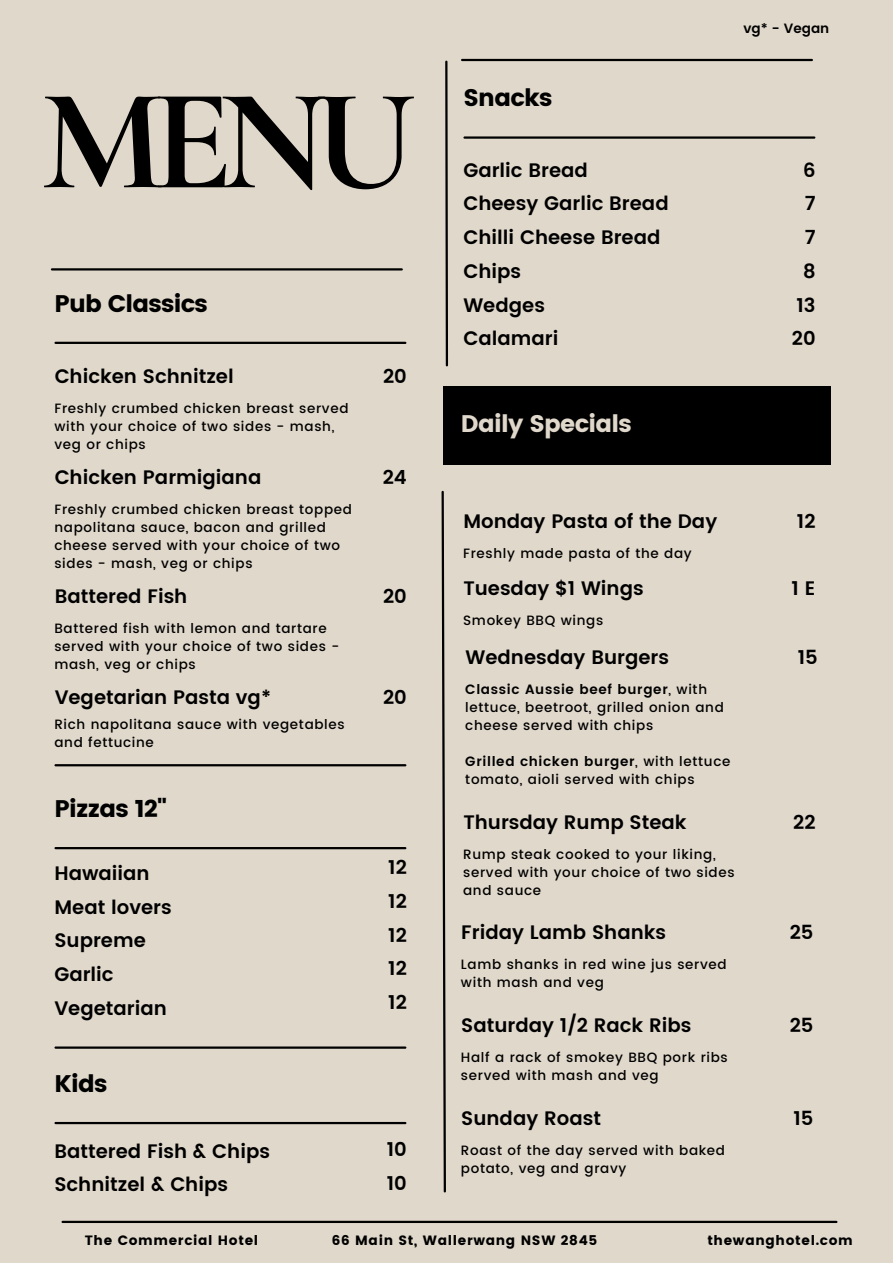
<style>
.page{position:relative;width:893px;height:1264px;background:#fff}
.page>*{position:absolute;margin:0;border:0;box-sizing:border-box;transform-origin:0 0}
.t1{font:700 145.05px "Cormorant Garamond";color:#000}
.t2{font:24px "Poppins";letter-spacing:-.03em;color:#000}
.t3{font:24px "Poppins";letter-spacing:-.03em;color:#e0d8cb}
.t4{font:600 19.5px/33.8px "Poppins";color:#000}
.t5{font:500 13.5px/18px "Poppins";letter-spacing:.05em;color:#000}
.t6{font:13.5px "Poppins";letter-spacing:.05em;color:#000}
.t7{font:600 13.5px "Poppins";color:#000}
.s1{font-weight:600}
</style>
<div class="page">
<div style="left:0;top:0;width:892px;height:1262px;background:#e0d8cb"></div>
<hr style="left:52px;top:268px;width:350px;height:2px;background:#000">
<hr style="left:56px;top:764px;width:349px;height:2px;background:#000">
<hr style="left:63px;top:1220px;width:773px;height:2px;background:#000">
<hr style="left:56px;top:342px;width:349px;height:2px;background:#000">
<hr style="left:56px;top:847px;width:349px;height:2px;background:#000">
<svg style="left:445px;top:60px;width:3px;height:307px"></svg>
<svg style="left:441px;top:490px;width:5px;height:703px"></svg>
<div style="left:442px;top:387px;width:388px;height:77px;background:#000"></div>
<hr style="left:56px;top:1046px;width:349px;height:2px;background:#000">
<hr style="left:56px;top:1121px;width:349px;height:3px;background:#000">
<hr style="left:464px;top:136px;width:350px;height:3px;background:#000">
<hr style="left:462px;top:59px;width:349px;height:2px;background:#000">
<h1 class="t1" style="left:41px;top:53px;width:377px">MENU</h1>
<h2 class="t2" style="left:54px;top:289px;width:155px">Pub Classics</h2>
<h3 class="t4" style="left:55px;top:359px;width:181px">Chicken Schnitzel</h3>
<p class="t5" style="left:54px;top:399px;width:295px">Freshly crumbed chicken breast served with your choice of two sides - mash, veg or chips</p>
<h3 class="t4" style="left:55px;top:460px;width:208px">Chicken Parmigiana</h3>
<p class="t5" style="left:54px;top:500px;width:299px">Freshly crumbed chicken breast topped napolitana sauce, bacon and grilled cheese served with your choice of two sides - mash, veg or chips</p>
<h3 class="t4" style="left:55px;top:579px;width:134px">Battered Fish</h3>
<p class="t5" style="left:54px;top:619px;width:286px">Battered fish with lemon and tartare served with your choice of two sides - mash, veg or chips</p>
<h3 class="t4" style="left:55px;top:680px;width:218px">Vegetarian Pasta vg*</h3>
<p class="t5" style="left:54px;top:715px;width:292px">Rich napolitana sauce with vegetables and fettucine</p>
<h2 class="t2" style="left:54px;top:794px;width:114px">Pizzas 12"</h2>
<h3 class="t4" style="left:383px;top:359px;width:25px">20</h3>
<h3 class="t4" style="left:383px;top:460px;width:26px">24</h3>
<h3 class="t4" style="left:383px;top:579px;width:25px">20</h3>
<h3 class="t4" style="left:383px;top:680px;width:25px">20</h3>
<h3 class="t4" style="left:54px;top:856px;width:119px">Hawaiian<br>Meat lovers<br>Supreme<br>Garlic<br>Vegetarian</h3>
<h3 class="t4" style="left:388px;top:850px;width:20px;text-align:justify">12<br>12<br>12<br>12<br>12</h3>
<h2 class="t2" style="left:54px;top:1069px;width:54px">Kids</h2>
<h3 class="t4" style="left:54px;top:1133px;width:217px">Battered Fish &amp; Chips<br>Schnitzel &amp; Chips</h3>
<h3 class="t4" style="left:387px;top:1132px;width:22px">10<br>10</h3>
<h2 class="t2" style="left:463px;top:84px;width:91px">Snacks</h2>
<p class="t7" style="left:743px;top:21px;width:87px">vg* - Vegan</p>
<h3 class="t4" style="left:463px;top:153px;width:207px">Garlic Bread<br>Cheesy Garlic Bread<br>Chilli Cheese Bread<br>Chips<br>Wedges<br>Calamari</h3>
<h3 class="t4" style="left:791px;top:153px;width:25px;text-align:right">6<br>7<br>7<br>8<br>13<br>20</h3>
<h2 class="t3" style="left:461px;top:409px;width:172px">Daily Specials</h2>
<h3 class="t4" style="left:463px;top:504px;width:255px">Monday Pasta of the Day</h3>
<p class="t5" style="left:463px;top:544px;width:230px">Freshly made pasta of the day</p>
<h3 class="t4" style="left:463px;top:571px;width:182px">Tuesday $1 Wings</h3>
<p class="t5" style="left:463px;top:611px;width:142px">Smokey BBQ wings</p>
<h3 class="t4" style="left:465px;top:640px;width:205px">Wednesday Burgers</h3>
<p class="t5" style="left:465px;top:680px;width:260px"><span class="s1">Classic Aussie beef burger</span>, with lettuce, beetroot, grilled onion and cheese served with chips</p>
<p class="t5" style="left:465px;top:752px;width:267px"><span class="s1">Grilled chicken burger</span>, with lettuce tomato, aioli served with chips</p>
<h3 class="t4" style="left:463px;top:805px;width:225px">Thursday Rump Steak</h3>
<p class="t5" style="left:463px;top:845px;width:273px">Rump steak cooked to your liking, served with your choice of two sides and sauce</p>
<h3 class="t4" style="left:461px;top:914px;width:206px">Friday Lamb Shanks</h3>
<p class="t5" style="left:461px;top:955px;width:267px">Lamb shanks in red wine jus served with mash and veg</p>
<h3 class="t4" style="left:461px;top:1008px;width:232px">Saturday 1/2 Rack Ribs</h3>
<p class="t5" style="left:461px;top:1048px;width:268px">Half a rack of smokey BBQ pork ribs served with mash and veg</p>
<h3 class="t4" style="left:461px;top:1101px;width:141px">Sunday Roast</h3>
<p class="t5" style="left:461px;top:1141px;width:265px">Roast of the day served with baked potato, veg and gravy</p>
<h3 class="t4" style="left:796px;top:504px;width:20px">12</h3>
<h3 class="t4" style="left:791px;top:571px;width:25px">1 E</h3>
<h3 class="t4" style="left:797px;top:640px;width:22px">15</h3>
<h3 class="t4" style="left:793px;top:805px;width:24px">22</h3>
<h3 class="t4" style="left:789px;top:914px;width:25px">25</h3>
<h3 class="t4" style="left:789px;top:1008px;width:25px">25</h3>
<h3 class="t4" style="left:793px;top:1101px;width:22px">15</h3>
<p class="t6" style="left:85px;top:1232px;width:175px">The Commercial Hotel</p>
<p class="t6" style="left:332px;top:1232px;width:267px">66 Main St, Wallerwang NSW 2845</p>
<p class="t6" style="left:707px;top:1232px;width:147px">thewanghotel.com</p>
</div>
